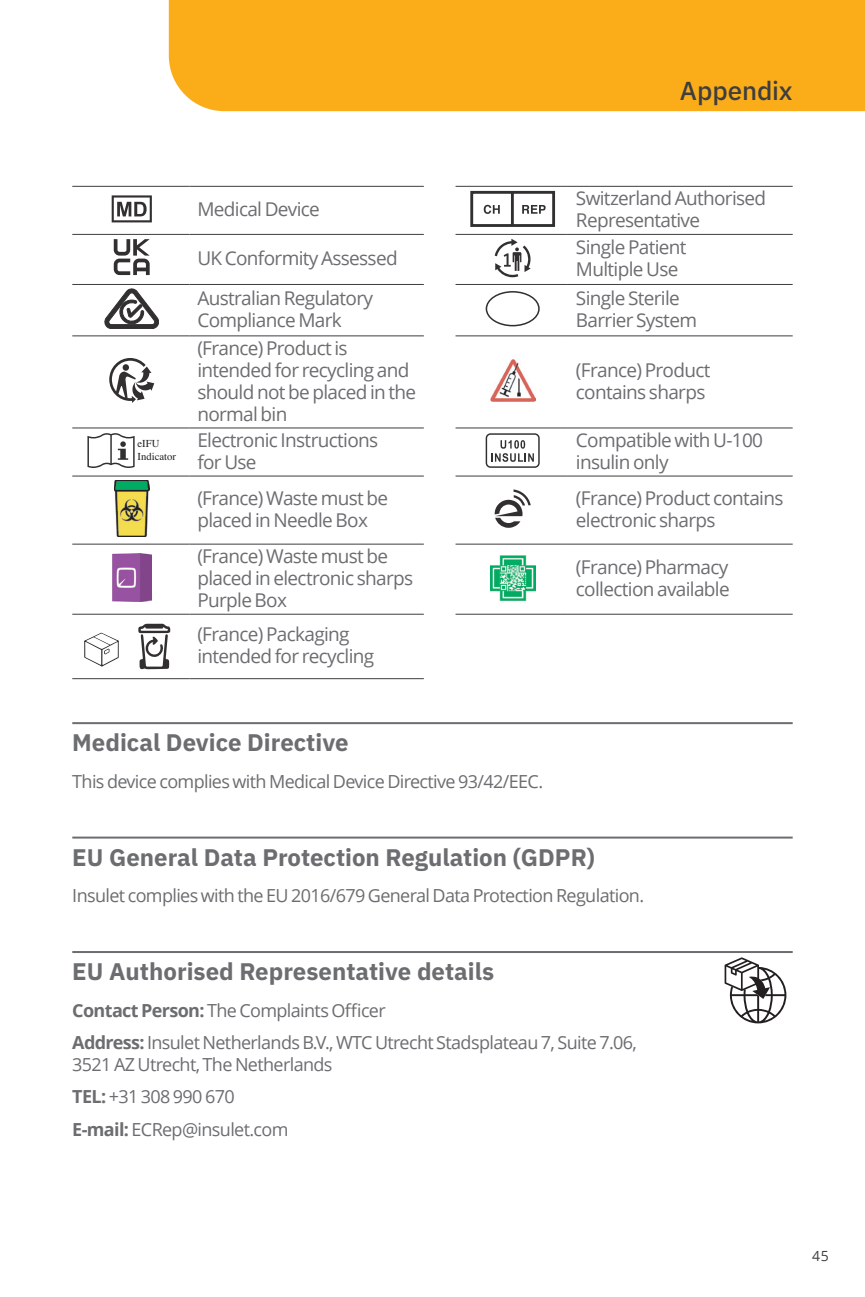
<style>
.page{position:relative;width:865px;height:1297px;background:#fff}
.page>*{position:absolute;margin:0;border:0;box-sizing:border-box;transform-origin:0 0}
.Header_Right{font:500 26px "IBM Plex Sans";letter-spacing:-.005em;color:#3e3e3f}
.Appendix_Head_with_Rule_Above{font:700 24px "IBM Plex Sans";color:#6c6d70}
.Appendix_TableCell_9_5pt{font:19px/22px "Open Sans";letter-spacing:-.035em;color:#6c6d70}
.Appendix_Body_Text_9pt{font:18px/21.6px "Open Sans";letter-spacing:-.035em;color:#6c6d70}
.t1{font:14px "Open Sans";color:#3e3e3f}
.t2{font:10.6px/12.8px "Times";color:#231f20}
.s1{font-weight:700}
</style>
<div class="page">
<div style="left:169px;top:0;width:695px;height:111px;background:#faad19"></div>
<hr style="left:72px;top:722px;width:720px;height:2px;background:#6c6d70">
<hr style="left:72px;top:836px;width:720px;height:2px;background:#6c6d70">
<hr style="left:72px;top:951px;width:720px;height:2px;background:#6c6d70">
<hr style="left:455px;top:234px;width:113px;height:1px;background:#3e3e3f">
<hr style="left:568px;top:234px;width:224px;height:1px;background:#3e3e3f">
<hr style="left:72px;top:186px;width:117px;height:1px;background:#3e3e3f">
<hr style="left:189px;top:186px;width:235px;height:1px;background:#3e3e3f">
<hr style="left:72px;top:234px;width:117px;height:1px;background:#3e3e3f">
<hr style="left:189px;top:234px;width:235px;height:1px;background:#3e3e3f">
<hr style="left:72px;top:284px;width:117px;height:1px;background:#3e3e3f">
<hr style="left:189px;top:284px;width:235px;height:1px;background:#3e3e3f">
<hr style="left:72px;top:335px;width:117px;height:1px;background:#3e3e3f">
<hr style="left:189px;top:335px;width:235px;height:1px;background:#3e3e3f">
<hr style="left:72px;top:427px;width:117px;height:1px;background:#3e3e3f">
<hr style="left:189px;top:427px;width:235px;height:1px;background:#3e3e3f">
<hr style="left:72px;top:476px;width:117px;height:1px;background:#3e3e3f">
<hr style="left:189px;top:476px;width:235px;height:1px;background:#3e3e3f">
<hr style="left:72px;top:544px;width:117px;height:1px;background:#3e3e3f">
<hr style="left:189px;top:544px;width:235px;height:1px;background:#3e3e3f">
<hr style="left:72px;top:614px;width:117px;height:1px;background:#3e3e3f">
<hr style="left:189px;top:614px;width:235px;height:1px;background:#3e3e3f">
<hr style="left:72px;top:678px;width:117px;height:1px;background:#3e3e3f">
<hr style="left:189px;top:678px;width:235px;height:1px;background:#3e3e3f">
<hr style="left:455px;top:284px;width:113px;height:1px;background:#3e3e3f">
<hr style="left:568px;top:284px;width:224px;height:1px;background:#3e3e3f">
<hr style="left:455px;top:186px;width:113px;height:1px;background:#3e3e3f">
<hr style="left:568px;top:186px;width:224px;height:1px;background:#3e3e3f">
<hr style="left:455px;top:335px;width:113px;height:1px;background:#3e3e3f">
<hr style="left:568px;top:335px;width:224px;height:1px;background:#3e3e3f">
<hr style="left:455px;top:427px;width:113px;height:1px;background:#3e3e3f">
<hr style="left:568px;top:427px;width:224px;height:1px;background:#3e3e3f">
<hr style="left:455px;top:476px;width:113px;height:1px;background:#3e3e3f">
<hr style="left:568px;top:476px;width:224px;height:1px;background:#3e3e3f">
<hr style="left:455px;top:544px;width:113px;height:1px;background:#3e3e3f">
<hr style="left:568px;top:544px;width:224px;height:1px;background:#3e3e3f">
<hr style="left:455px;top:614px;width:113px;height:1px;background:#3e3e3f">
<hr style="left:568px;top:614px;width:224px;height:1px;background:#3e3e3f">
<svg style="left:112px;top:195px;width:40px;height:27px"></svg>
<svg style="left:470px;top:191px;width:85px;height:36px"></svg>
<svg style="left:114px;top:239px;width:36px;height:36px"></svg>
<svg style="left:494px;top:239px;width:36px;height:38px"></svg>
<svg style="left:105px;top:289px;width:54px;height:40px"></svg>
<svg style="left:485px;top:291px;width:54px;height:35px"></svg>
<svg style="left:109px;top:358px;width:45px;height:45px"></svg>
<img style="left:490px;top:359px;width:45px;height:42px">
<svg style="left:87px;top:433px;width:48px;height:35px"></svg>
<div style="left:485px;top:433px;width:54px;height:35px;border:1px solid #312f30;border-radius:4px"></div>
<svg style="left:491px;top:440px;width:43px;height:22px"></svg>
<img style="left:114px;top:481px;width:35px;height:55px">
<svg style="left:494px;top:489px;width:36px;height:39px"></svg>
<img style="left:112px;top:554px;width:39px;height:47px">
<img style="left:490px;top:555px;width:45px;height:45px">
<svg style="left:84px;top:632px;width:35px;height:34px"></svg>
<svg style="left:138px;top:624px;width:32px;height:45px"></svg>
<svg style="left:724px;top:957px;width:62px;height:66px"></svg>
<p class="Header_Right" style="left:680px;top:71px;width:114px">Appendix</p>
<h1 class="Header_Right" style="left:723px;top:74px;width:71px">XXXX</h1>
<p class="Appendix_TableCell_9_5pt" style="left:197px;top:198px;width:124px">Medical Device</p>
<p class="Appendix_TableCell_9_5pt" style="left:576px;top:187px;width:192px">Switzerland Authorised<br>Representative</p>
<p class="Appendix_TableCell_9_5pt" style="left:197px;top:247px;width:202px">UK Conformity Assessed</p>
<p class="Appendix_TableCell_9_5pt" style="left:576px;top:236px;width:112px">Single Patient<br>Multiple Use</p>
<p class="Appendix_TableCell_9_5pt" style="left:197px;top:287px;width:177px">Australian Regulatory<br>Compliance Mark</p>
<p class="Appendix_TableCell_9_5pt" style="left:576px;top:287px;width:123px">Single Sterile<br>Barrier System</p>
<p class="Appendix_TableCell_9_5pt" style="left:197px;top:336px;width:220px">(France) Product is intended for recycling and should not be placed in the normal bin</p>
<p class="Appendix_TableCell_9_5pt" style="left:576px;top:358px;width:136px">(France) Product contains sharps</p>
<p class="t2" style="left:137px;top:436px;width:40px">eIFU<br>Indicator</p>
<p class="Appendix_TableCell_9_5pt" style="left:197px;top:428px;width:182px">Electronic Instructions for Use</p>
<p class="Appendix_TableCell_9_5pt" style="left:576px;top:428px;width:189px">Compatible with U-100 insulin only</p>
<p class="Appendix_TableCell_9_5pt" style="left:197px;top:486px;width:192px">(France) Waste must be placed in Needle Box</p>
<p class="Appendix_TableCell_9_5pt" style="left:576px;top:486px;width:209px">(France) Product contains electronic sharps</p>
<p class="Appendix_TableCell_9_5pt" style="left:197px;top:544px;width:217px">(France) Waste must be placed in electronic sharps<br>Purple Box</p>
<p class="Appendix_TableCell_9_5pt" style="left:576px;top:555px;width:155px">(France) Pharmacy collection available</p>
<p class="Appendix_TableCell_9_5pt" style="left:197px;top:623px;width:178px">(France) Packaging intended for recycling</p>
<p class="Appendix_Head_with_Rule_Above" style="left:72px;top:723px;width:278px">Medical Device Directive</p>
<p class="Appendix_Body_Text_9pt" style="left:72px;top:770px;width:472px">This device complies with Medical Device Directive 93/42/EEC.</p>
<p class="Appendix_Head_with_Rule_Above" style="left:72px;top:838px;width:524px">EU General Data Protection Regulation (GDPR)</p>
<p class="Appendix_Body_Text_9pt" style="left:72px;top:884px;width:573px">Insulet complies with the EU 2016/679 General Data Protection Regulation.</p>
<p class="Appendix_Head_with_Rule_Above" style="left:72px;top:952px;width:423px">EU Authorised Representative details</p>
<p class="Appendix_Body_Text_9pt" style="left:72px;top:999px;width:315px"><span class="s1">Contact Person:</span> The Complaints Officer</p>
<p class="Appendix_Body_Text_9pt" style="left:72px;top:1031px;width:566px"><span class="s1">Address:</span> Insulet Netherlands B.V., WTC Utrecht Stadsplateau 7, Suite 7.06,<br>3521 AZ Utrecht, The Netherlands</p>
<p class="Appendix_Body_Text_9pt" style="left:72px;top:1085px;width:164px"><span class="s1">TEL:</span> +31 308 990 670</p>
<p class="Appendix_Body_Text_9pt" style="left:72px;top:1117px;width:218px"><span class="s1">E-mail:</span> ECRep@insulet.com</p>
<p class="t1" style="left:812px;top:1246px;width:18px">45</p>
</div>
